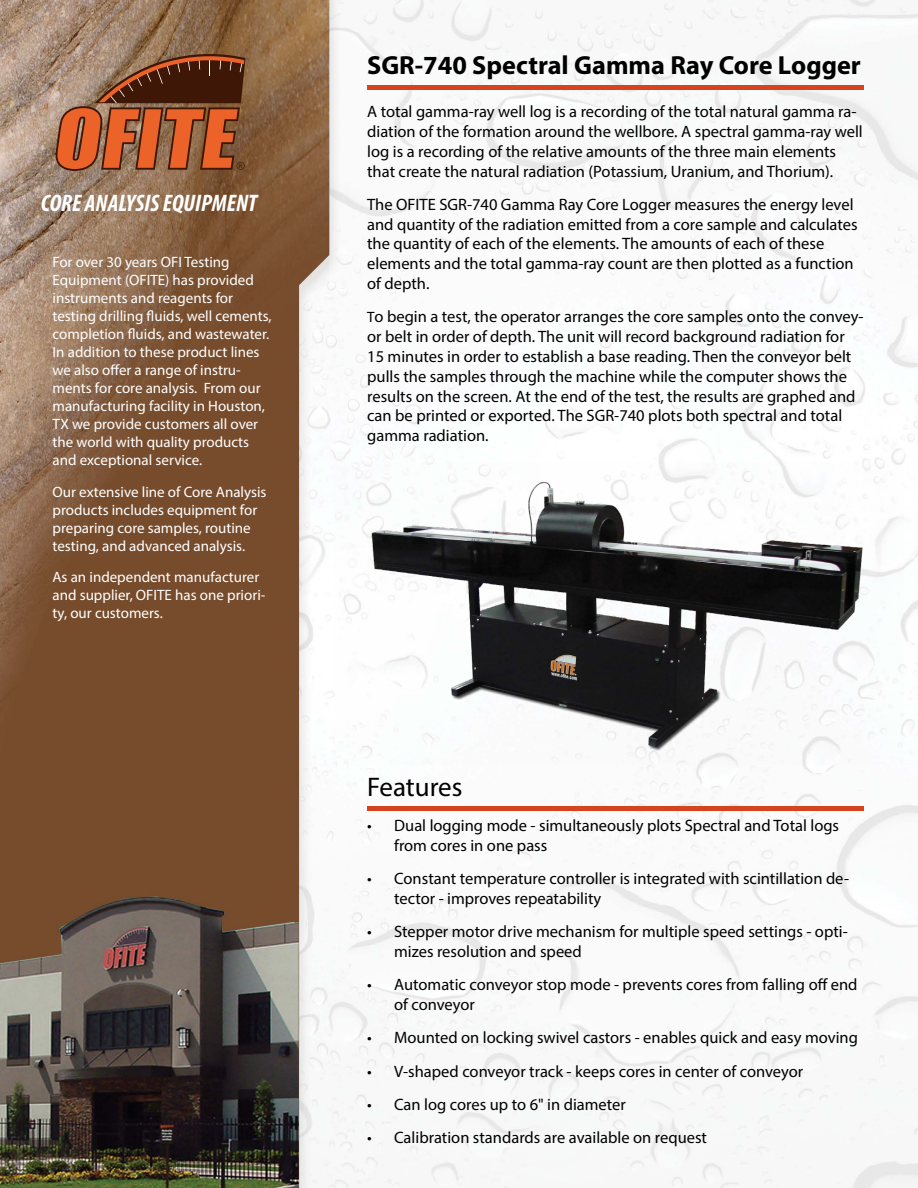
<style>
.page{position:relative;width:918px;height:1188px;background:#fff}
.page>*{position:absolute;margin:0;border:0;box-sizing:border-box;transform-origin:0 0}
.t1{font:27px "Myriad Pro";color:#000}
.t2{font:700 26.25px "Myriad Pro";color:#000}
.t3{font:italic 700 condensed 24px "Myriad Pro";color:#fff}
.t4{font:16.5px/19.8px "Myriad Pro";color:#000}
.t5{font:15px/18px "Myriad Pro";color:#fff}
.s1{font-size:15px}
</style>
<div class="page">
<img style="left:0;top:0;width:918px;height:1188px">
<svg style="left:56px;top:54px;width:190px;height:117px;background:#975635"></svg>
<img style="left:334px;top:462px;width:570px;height:303px">
<hr style="left:367px;top:85px;width:497px;height:4px;background:#d4451d">
<div style="left:367px;top:806px;width:497px;height:5px;background:#d4451d"></div>
<h3 class="t3" style="left:41px;top:188px;width:218px">CORE ANALYSIS EQUIPMENT</h3>
<p class="t5" style="left:53px;top:253px;width:221px">For over 30 years OFI Testing<br>Equipment (OFITE) has provided instruments and reagents for testing drilling fluids, well cements, completion fluids, and wastewater.<br>In addition to these product lines we also offer a range of instru&shy;ments for core analysis. From our manufacturing facility in Houston,<br>TX we provide customers all over the world with quality products and exceptional service.</p>
<p class="t5" style="left:53px;top:482px;width:215px">Our extensive line of Core Analysis products includes equipment for preparing core samples, routine testing, and advanced analysis.</p>
<p class="t5" style="left:53px;top:568px;width:214px">As an independent manufacturer and supplier, OFITE has one priori&shy;ty, our customers.</p>
<h2 class="t2" style="left:367px;top:48px;width:495px">SGR-740 Spectral Gamma Ray Core Logger</h2>
<p class="t4" style="left:367px;top:101px;width:497px">A total gamma-ray well log is a recording of the total natural gamma ra&shy;diation of the formation around the wellbore. A spectral gamma-ray well log is a recording of the relative amounts of the three main elements that create the natural radiation (Potassium, Uranium, and Thorium).</p>
<p class="t4" style="left:367px;top:194px;width:492px">The OFITE SGR-740 Gamma Ray Core Logger measures the energy level and quantity of the radiation emitted from a core sample and calculates the quantity of each of the elements. The amounts of each of these elements and the total gamma-ray count are then plotted as a function of depth.</p>
<p class="t4" style="left:367px;top:307px;width:498px"><span class="s1">T</span>o begin a test, the operator arranges the core samples onto the convey&shy;or belt in order of depth. The unit will record background radiation for 15 minutes in order to establish a base reading. Then the conveyor belt pulls the samples through the machine while the computer shows the results on the screen. At the end of the test, the results are graphed and can be printed or exported. The SGR-740 plots both spectral and total gamma radiation.</p>
<h1 class="t1" style="left:367px;top:770px;width:97px">Features</h1>
<p class="t4" style="left:394px;top:815px;width:446px;text-indent:-27px">• Dual logging mode - simultaneously plots Spectral and Total logs from cores in one pass</p>
<p class="t4" style="left:394px;top:868px;width:456px;text-indent:-27px">• Constant temperature controller is integrated with scintillation de&shy;tector - improves repeatability</p>
<p class="t4" style="left:394px;top:922px;width:455px;text-indent:-27px">• Stepper motor drive mechanism for multiple speed settings - opti&shy;mizes resolution and speed</p>
<p class="t4" style="left:394px;top:975px;width:465px;text-indent:-27px">• Automatic conveyor stop mode - prevents cores from falling off end of conveyor</p>
<p class="t4" style="left:367px;top:1028px;width:492px">• Mounted on locking swivel castors - enables quick and easy moving</p>
<p class="t4" style="left:367px;top:1061px;width:437px">• V-shaped conveyor track - keeps cores in center of conveyor</p>
<p class="t4" style="left:367px;top:1094px;width:260px">• Can log cores up to 6" in diameter</p>
<p class="t4" style="left:367px;top:1128px;width:341px">• Calibration standards are available on request</p>
</div>
